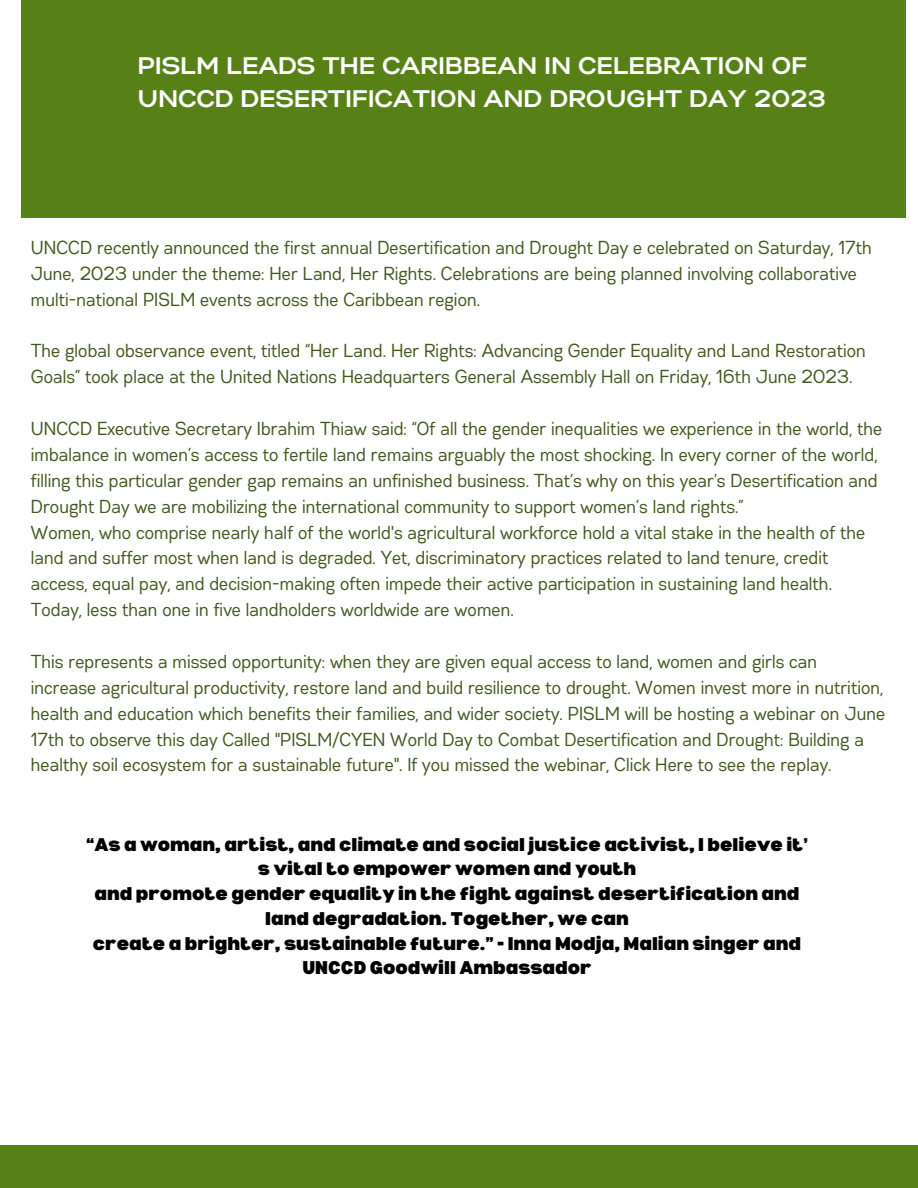
<style>
.page{position:relative;width:918px;height:1188px;background:#fff}
.page>*{position:absolute;margin:0;border:0;box-sizing:border-box;transform-origin:0 0}
.t1{font:700 24px/32.8px "Gabriel Sans";letter-spacing:.02em;color:#fff}
.t2{font:18.75px/25.8px "Gabriel Sans Cond";color:#40571d}
.t3{font:900 18px/24.8px "Bernoru";color:#000;text-align:center}
</style>
<div class="page">
<div style="left:21px;top:0;width:884px;height:217px;background:#578016"></div>
<div style="left:0;top:1145px;width:918px;height:43px;background:#578016"></div>
<h1 class="t1" style="left:138px;top:50px;width:690px">PISLM LEADS THE CARIBBEAN IN CELEBRATION OF<br>UNCCD DESERTIFICATION AND DROUGHT DAY 2023</h1>
<p class="t2" style="left:31px;top:236px;width:843px">UNCCD recently announced the first annual Desertification and Drought Day e celebrated on Saturday, 17th<br>June, 2023 under the theme: Her Land, Her Rights. Celebrations are being planned involving collaborative multi-national PISLM events across the Caribbean region.</p>
<p class="t2" style="left:31px;top:339px;width:837px">The global observance event, titled “Her Land. Her Rights: Advancing Gender Equality and Land Restoration<br>Goals” took place at the United Nations Headquarters General Assembly Hall on Friday, 16th June 2023.</p>
<p class="t2" style="left:31px;top:417px;width:853px">UNCCD Executive Secretary Ibrahim Thiaw said: “Of all the gender inequalities we experience in the world, the imbalance in women’s access to fertile land remains arguably the most shocking. In every corner of the world, filling this particular gender gap remains an unfinished business. That’s why on this year’s Desertification and Drought Day we are mobilizing the international community to support women’s land rights.”</p>
<p class="t2" style="left:31px;top:520px;width:836px">Women, who comprise nearly half of the world's agricultural workforce hold a vital stake in the health of the land and suffer most when land is degraded. Yet, discriminatory practices related to land tenure, credit access, equal pay, and decision-making often impede their active participation in sustaining land health.<br>Today, less than one in five landholders worldwide are women.</p>
<p class="t2" style="left:31px;top:650px;width:856px">This represents a missed opportunity: when they are given equal access to land, women and girls can increase agricultural productivity, restore land and build resilience to drought. Women invest more in nutrition, health and education which benefits their families, and wider society. PISLM will be hosting a webinar on June 17th to observe this day Called "PISLM/CYEN World Day to Combat Desertification and Drought: Building a healthy soil ecosystem for a sustainable future". If you missed the webinar, Click Here to see the replay.</p>
<h2 class="t3" style="left:86px;top:831px;width:723px">“As a woman, artist, and climate and social justice activist, I believe it’ s vital to empower women and youth<br>and promote gender equality in the fight against desertification and land degradation. Together, we can<br>create a brighter, sustainable future.” - Inna Modja, Malian singer and UNCCD Goodwill Ambassador</h2>
</div>
